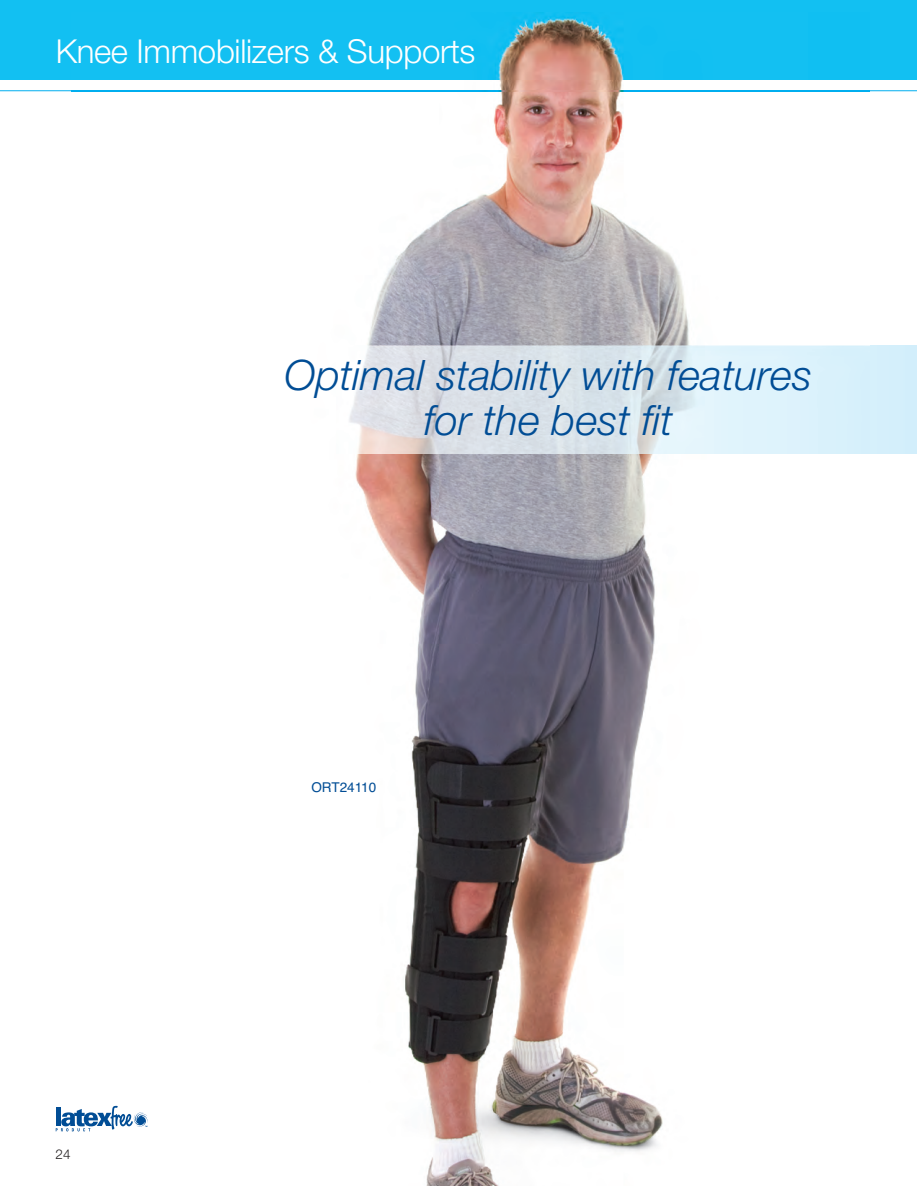
<style>
.page{position:relative;width:917px;height:1186px;background:#fff}
.page>*{position:absolute;margin:0;border:0;box-sizing:border-box;transform-origin:0 0}
.t1{font:italic 300 42px/45px "Helvetica Neue LT Std";color:#014d95;text-align:center}
.t2{font:300 33px "Helvetica Neue LT Std";letter-spacing:-.01em;color:#fff}
.t3{font:13.5px "Helvetica";color:#014d95}
.t4{font:300 13.5px "Helvetica Neue LT Std";color:#231f20}
</style>
<div class="page">
<div style="left:0;top:0;width:916px;height:80px;background:#12c0f2"></div>
<hr style="left:0;top:90px;width:916px;height:1px;background:#00aeef">
<img style="left:71px;top:16px;width:798px;height:1170px">
<img style="left:71px;top:90px;width:798px;height:1px">
<svg style="left:56px;top:1106px;width:92px;height:25px"></svg>
<img style="left:336px;top:346px;width:580px;height:108px">
<p class="t2" style="left:56px;top:39px;width:421px">Knee Immobilizers &amp; Supports</p>
<p class="t1" style="left:284px;top:357px;width:529px">Optimal stability with features for the best fit</p>
<p class="t4" style="left:56px;top:1150px;width:17px">24</p>
<p class="t3" style="left:311px;top:779px;width:66px">ORT24110</p>
</div>
